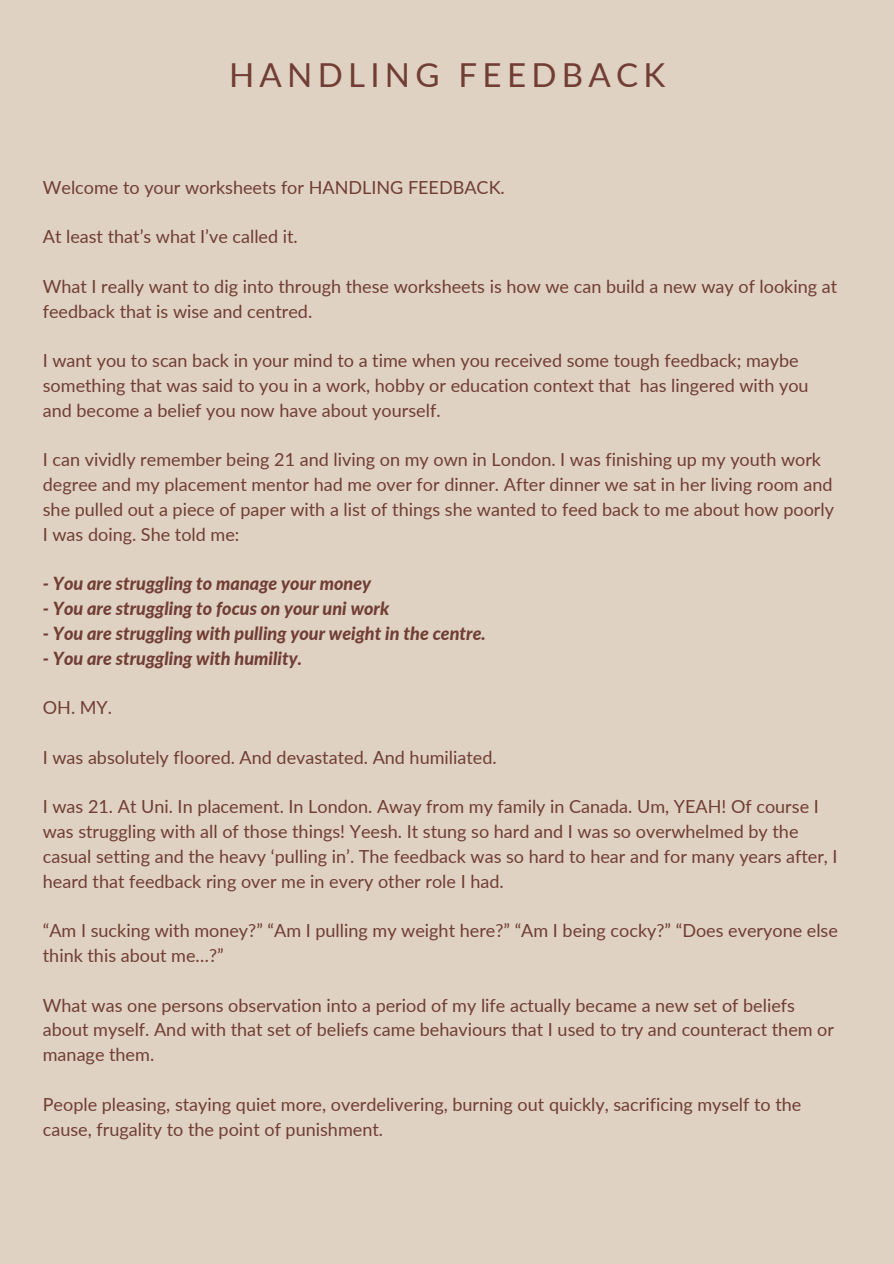
<style>
.page{position:relative;width:894px;height:1264px;background:#fff}
.page>*{position:absolute;margin:0;border:0;box-sizing:border-box;transform-origin:0 0}
.t1{font:33px "Lato";letter-spacing:.16em;color:#713d34}
.t2{font:18px/24.8px "Lato";color:#713d34}
.t3{font:italic 800 18px "Lato";color:#713d34}
</style>
<div class="page">
<div style="left:0;top:0;width:893px;height:1263px;background:#dfd2c2"></div>
<h1 class="t1" style="left:229px;top:55px;width:437px">HANDLING FEEDBACK</h1>
<p class="t2" style="left:43px;top:174px;width:463px">Welcome to your worksheets for HANDLING FEEDBACK.</p>
<p class="t2" style="left:43px;top:224px;width:256px">At least that’s what I’ve called it.</p>
<p class="t2" style="left:43px;top:274px;width:795px">What I really want to dig into through these worksheets is how we can build a new way of looking at feedback that is wise and centred.</p>
<p class="t2" style="left:43px;top:348px;width:767px">I want you to scan back in your mind to a time when you received some tough feedback; maybe something that was said to you in a work, hobby or education context that has lingered with you and become a belief you now have about yourself.</p>
<p class="t2" style="left:43px;top:447px;width:792px">I can vividly remember being 21 and living on my own in London. I was finishing up my youth work degree and my placement mentor had me over for dinner. After dinner we sat in her living room and she pulled out a piece of paper with a list of things she wanted to feed back to me about how poorly I was doing. She told me:</p>
<p class="t3" style="left:43px;top:572px;width:330px">- You are struggling to manage your money</p>
<p class="t3" style="left:43px;top:597px;width:348px">- You are struggling to focus on your uni work</p>
<p class="t3" style="left:43px;top:622px;width:444px">- You are struggling with pulling your weight in the centre.</p>
<p class="t3" style="left:43px;top:647px;width:260px">- You are struggling with humility.</p>
<p class="t2" style="left:43px;top:695px;width:71px">OH. MY.</p>
<p class="t2" style="left:43px;top:744px;width:455px">I was absolutely floored. And devastated. And humiliated.</p>
<p class="t2" style="left:43px;top:794px;width:796px">I was 21. At Uni. In placement. In London. Away from my family in Canada. Um, YEAH! Of course I was struggling with all of those things! Yeesh. It stung so hard and I was so overwhelmed by the casual setting and the heavy ‘pulling in’. The feedback was so hard to hear and for many years after, I heard that feedback ring over me in every other role I had.</p>
<p class="t2" style="left:43px;top:918px;width:796px">“Am I sucking with money?” “Am I pulling my weight here?” “Am I being cocky?” “Does everyone else think this about me…?”</p>
<p class="t2" style="left:43px;top:992px;width:792px">What was one persons observation into a period of my life actually became a new set of beliefs about myself. And with that set of beliefs came behaviours that I used to try and counteract them or manage them.</p>
<p class="t2" style="left:43px;top:1091px;width:759px">People pleasing, staying quiet more, overdelivering, burning out quickly, sacrificing myself to the cause, frugality to the point of punishment.</p>
</div>
